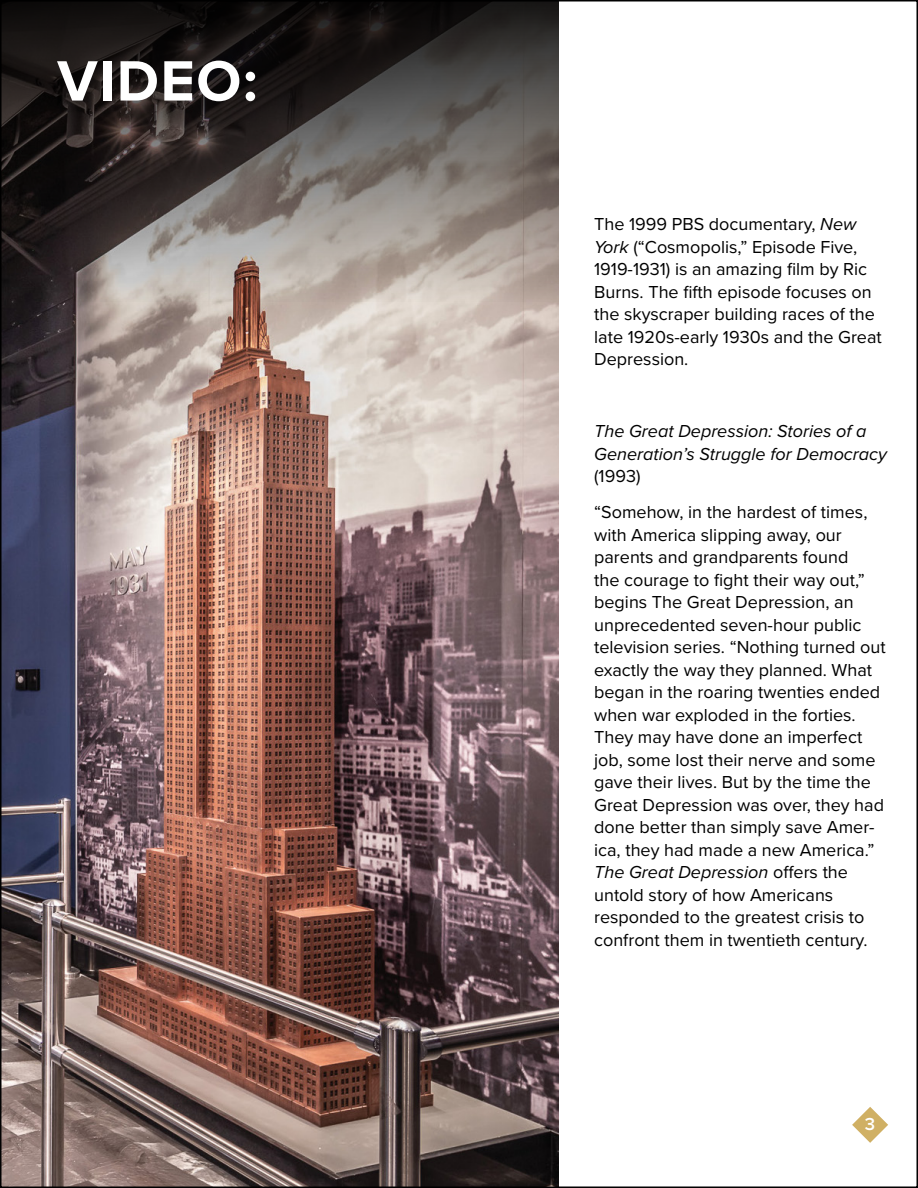
<style>
.page{position:relative;width:918px;height:1188px;background:#fff}
.page>*{position:absolute;margin:0;border:0;box-sizing:border-box;transform-origin:0 0}
.t1{font:700 58.95px "Proxima Nova";letter-spacing:.025em;color:#fff}
.t2{font:18px/22.5px "Proxima Nova";color:#000}
.t3{font:italic 18px/22.5px "Proxima Nova";color:#000}
.t4{font:600 18px "Proxima Nova";color:#fff}
.s1{font-style:italic}
</style>
<div class="page">
<img style="left:3px;top:302px;width:555px;height:883px">
<svg style="left:3px;top:3px;width:555px;height:299px"></svg>
<svg style="left:852px;top:1107px;width:36px;height:36px"></svg>
<h1 class="t1" style="left:57px;top:47px;width:202px">VIDEO:</h1>
<p class="t2" style="left:594px;top:212px;width:289px">The 1999 PBS documentary, <span class="s1">New<br>York</span> (“Cosmopolis,” Episode Five,<br>1919-1931) is an amazing film by Ric<br>Burns. The fifth episode focuses on the skyscraper building races of the late 1920s-early 1930s and the Great<br>Depression.</p>
<p class="t3" style="left:594px;top:419px;width:294px">The Great Depression: Stories of a<br>Generation’s Struggle for Democracy</p>
<p class="t2" style="left:594px;top:457px;width:275px;line-height:36px">(1993)<br>“Somehow, in the hardest of times,</p>
<p class="t2" style="left:594px;top:523px;width:293px">with America slipping away, our parents and grandparents found<br>the courage to fight their way out,” begins The Great Depression, an unprecedented seven-hour public television series. “Nothing turned out exactly the way they planned. What began in the roaring twenties ended when war exploded in the forties.<br>They may have done an imperfect job, some lost their nerve and some gave their lives. But by the time the Great Depression was over, they had done better than simply save Amer&shy;ica, they had made a new America.” <span class="s1">The Great Depression</span> offers the untold story of how Americans responded to the greatest crisis to confront them in twentieth century.</p>
<p class="t4" style="left:865px;top:1111px;width:12px">3</p>
</div>
